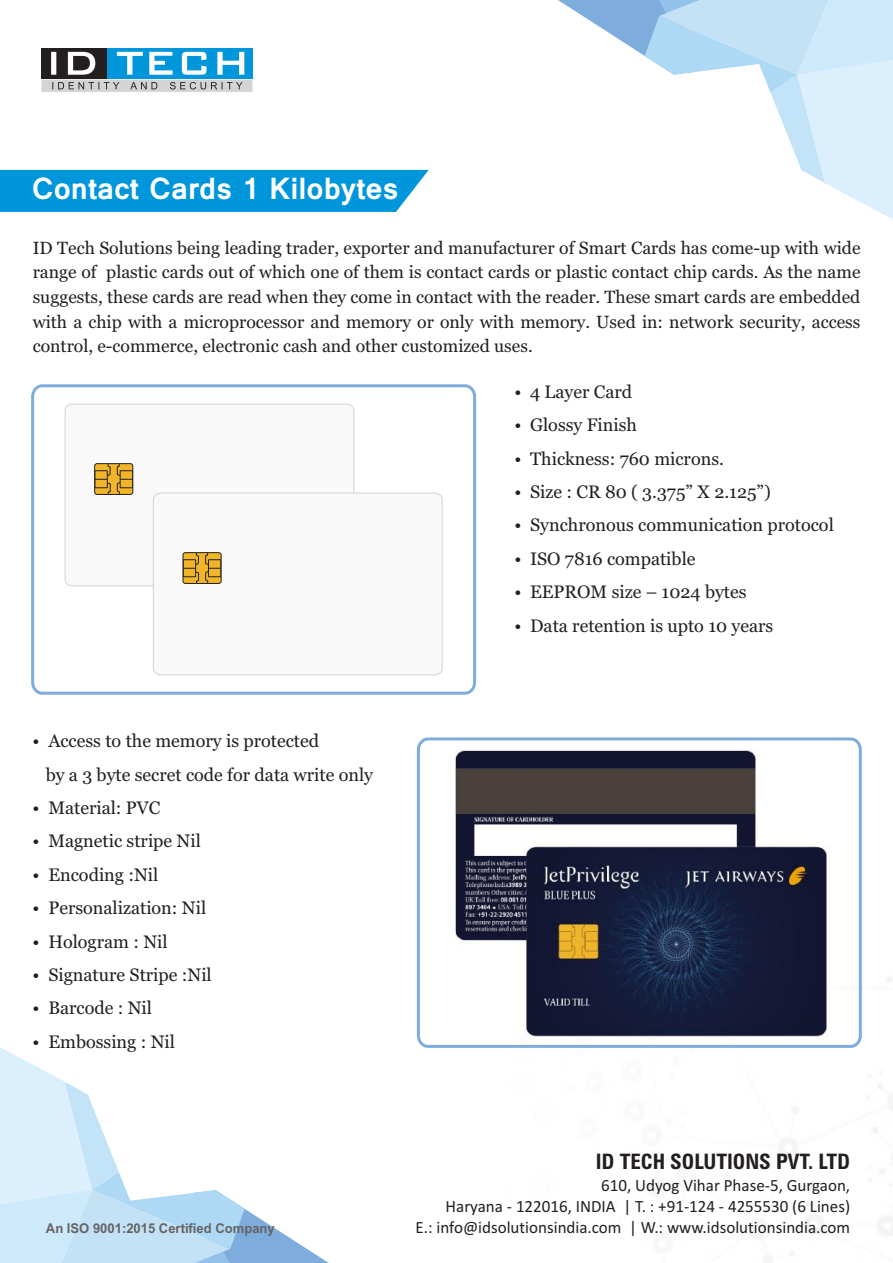
<style>
.page{position:relative;width:893px;height:1263px;background:#fff}
.page>*{position:absolute;margin:0;border:0;box-sizing:border-box;transform-origin:0 0}
.t1{font:700 33px "Vrinda";color:#fff}
.t2{font:700 condensed 21.3px "Zurich BT";color:#241f1f}
.t3{font:18px/33.5px "Georgia";color:#241f1f}
.t4{font:17.55px/24.6px "Georgia";color:#241f1f;text-align:justify}
.t5{font:17.25px/21px "Calibri";color:#241f1f;text-align:right}
.t6{font:700 13.5px "Arial";color:#656365}
</style>
<div class="page">
<svg style="left:558px;top:0;width:335px;height:219px"></svg>
<svg style="left:0;top:1047px;width:329px;height:216px"></svg>
<div style="left:104px;top:48px;width:148px;height:30px;background:linear-gradient(to right,#0096db,#0096db)"></div>
<div style="left:41px;top:48px;width:66px;height:30px;background:#241f1f"></div>
<svg style="left:41px;top:52px;width:211px;height:40px"></svg>
<div style="left:0;top:170px;width:429px;height:42px;background:#0096db"></div>
<div style="left:417px;top:737px;width:445px;height:311px;border:3px solid #7eaddd;border-radius:10px"></div>
<img style="left:455px;top:750px;width:372px;height:286px">
<div style="left:31px;top:384px;width:445px;height:311px;border:3px solid #7eaddd;border-radius:10px"></div>
<div style="left:65px;top:404px;width:289px;height:182px;background:#faf9f9;border:1px solid #d5d4d5;border-radius:7px"></div>
<div style="left:95px;top:464px;width:38px;height:30px;background:#f0b529;border-radius:2px"></div>
<svg style="left:117px;top:465px;width:14px;height:28px"></svg>
<svg style="left:96px;top:465px;width:15px;height:28px"></svg>
<div style="left:94px;top:463px;width:39px;height:32px;border:1px solid #241f1f;border-radius:2px"></div>
<div style="left:153px;top:493px;width:289px;height:182px;background:#faf9f9;border:1px solid #d5d4d5;border-radius:7px"></div>
<div style="left:183px;top:553px;width:38px;height:30px;background:#f0b529;border-radius:2px"></div>
<svg style="left:205px;top:554px;width:14px;height:28px"></svg>
<svg style="left:185px;top:554px;width:14px;height:28px"></svg>
<div style="left:183px;top:552px;width:38px;height:32px;border:1px solid #241f1f;border-radius:2px"></div>
<h1 class="t1" style="left:32px;top:166px;width:368px">Contact Cards 1 Kilobytes</h1>
<p class="t4" style="left:33px;top:237px;width:829px">ID Tech Solutions being leading trader, exporter and manufacturer of Smart Cards has come-up with wide range of plastic cards out of which one of them is contact cards or plastic contact chip cards. As the name suggests, these cards are read when they come in contact with the reader. These smart cards are embedded with a chip with a microprocessor and memory or only with memory. Used in: network security, access control, e-commerce, electronic cash and other customized uses.</p>
<p class="t3" style="left:46px;top:726px;width:329px;text-indent:-13px">• Access to the memory is protected<br>by a 3 byte secret code for data write only</p>
<p class="t3" style="left:33px;top:792px;width:129px">• Material: PVC</p>
<p class="t3" style="left:33px;top:826px;width:170px">• Magnetic stripe Nil</p>
<p class="t3" style="left:33px;top:859px;width:127px">• Encoding :Nil</p>
<p class="t3" style="left:33px;top:893px;width:175px">• Personalization: Nil</p>
<p class="t3" style="left:33px;top:926px;width:136px">• Hologram : Nil</p>
<p class="t3" style="left:33px;top:959px;width:181px">• Signature Stripe :Nil</p>
<p class="t3" style="left:33px;top:993px;width:121px">• Barcode : Nil</p>
<p class="t3" style="left:33px;top:1026px;width:144px">• Embossing : Nil</p>
<p class="t3" style="left:514px;top:376px;width:119px">• 4 Layer Card</p>
<p class="t3" style="left:514px;top:410px;width:124px">• Glossy Finish</p>
<p class="t3" style="left:514px;top:443px;width:211px">• Thickness: 760 microns.</p>
<p class="t3" style="left:514px;top:476px;width:258px">• Size : CR 80 ( 3.375” X 2.125”)</p>
<p class="t3" style="left:514px;top:510px;width:321px">• Synchronous communication protocol</p>
<p class="t3" style="left:514px;top:543px;width:183px">• ISO 7816 compatible</p>
<p class="t3" style="left:514px;top:577px;width:234px">• EEPROM size – 1024 bytes</p>
<p class="t3" style="left:514px;top:610px;width:260px">• Data retention is upto 10 years</p>
<p class="t2" style="left:596px;top:1153px;width:256px">ID TECH SOLUTIONS PVT. LTD</p>
<p class="t5" style="left:446px;top:1176px;width:406px">610, Udyog Vihar Phase-5, Gurgaon,<br>Haryana - 122016, INDIA | T. : +91-124 - 4255530 (6 Lines)</p>
<p class="t6" style="left:46px;top:1223px;width:230px">An ISO 9001:2015 Certified Company</p>
<p class="t5" style="left:415px;top:1218px;width:436px">E.: info@idsolutionsindia.com | W.: www.idsolutionsindia.com</p>
</div>
